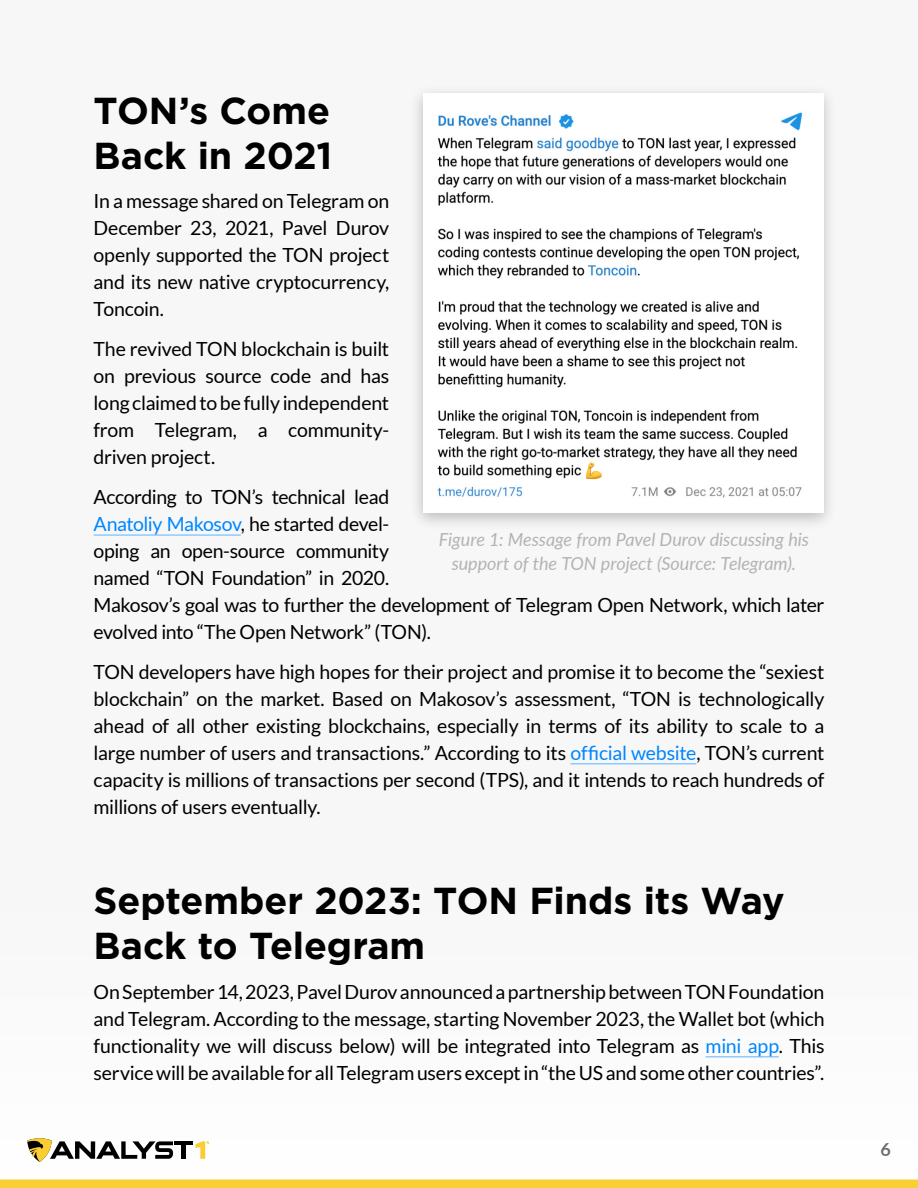
<style>
.page{position:relative;width:918px;height:1188px;background:#f7f7f7}
.page>*{position:absolute;margin:0;border:0;box-sizing:border-box;transform-origin:0 0}
.t1{font:700 37.5px/45px "Gotham";letter-spacing:-.005em;color:#000}
.t2{font:19.5px/27px "Lato";letter-spacing:-.015em;color:#000;text-align:justify}
.t3{font:italic 18px/24px "Lato";letter-spacing:-.005em;color:#b3b3b3;text-align:center}
.t4{font:700 18px "Lato";color:#6d6e71}
.s1{color:#0086ff}
</style>
<div class="page">
<svg style="left:27px;top:1138px;width:146px;height:24px"></svg>
<hr style="left:174px;top:1141px;width:19px;height:4px;background:#000">
<div style="left:181px;top:1141px;width:5px;height:18px;background:#000"></div>
<svg style="left:196px;top:1141px;width:13px;height:18px"></svg>
<div style="left:0;top:1179px;width:918px;height:9px;background:#facf36"></div>
<hr style="left:94px;top:535px;width:147px;height:1px;background:#66b6ff">
<hr style="left:570px;top:763px;width:126px;height:1px;background:#66b6ff">
<hr style="left:706px;top:1056px;width:73px;height:1px;background:#66b6ff">
<div style="left:409px;top:84px;width:429px;height:447px;background:#000;opacity:.25"></div>
<img style="left:423px;top:94px;width:400px;height:419px">
<h1 class="t1" style="left:94px;top:88px;width:240px">TON’s Come<br>Back in 2021</h1>
<p class="t2" style="left:94px;top:188px;width:297px">In a message shared on Telegram on December 23, 2021, Pavel Durov openly supported the TON project and its new native cryptocurrency, Toncoin.</p>
<p class="t2" style="left:94px;top:335px;width:297px">The revived TON blockchain is built on previous source code and has long claimed to be fully independent from Telegram, a community&shy;driven project.</p>
<p class="t2" style="left:94px;top:483px;width:732px;text-align:left">According to TON’s technical lead<br><span class="s1">Anatoliy Makosov</span>, he started devel-<br>oping an open-source community<br>named “TON Foundation” in 2020.<br>Makosov’s goal was to further the development of Telegram Open Network, which later evolved into “The Open Network” (TON).</p>
<p class="t2" style="left:94px;top:658px;width:732px">TON developers have high hopes for their project and promise it to become the “sexiest blockchain” on the market. Based on Makosov’s assessment, “TON is technologically ahead of all other existing blockchains, especially in terms of its ability to scale to a large number of users and transactions.” According to its <span class="s1">official website</span>, TON’s current capacity is millions of transactions per second (TPS), and it intends to reach hundreds of millions of users eventually.</p>
<p class="t3" style="left:439px;top:526px;width:372px">Figure 1: Message from Pavel Durov discussing his support of the TON project (Source: Telegram).</p>
<h1 class="t1" style="left:94px;top:878px;width:693px">September 2023: TON Finds its Way<br>Back to Telegram</h1>
<p class="t2" style="left:94px;top:978px;width:732px">On September 14, 2023, Pavel Durov announced a partnership between TON Foundation and Telegram. According to the message, starting November 2023, the Wallet bot (which functionality we will discuss below) will be integrated into Telegram as <span class="s1">mini app</span>. This service will be available for all Telegram users except in “the US and some other countries”.</p>
<p class="t4" style="left:880px;top:1136px;width:12px">6</p>
</div>
